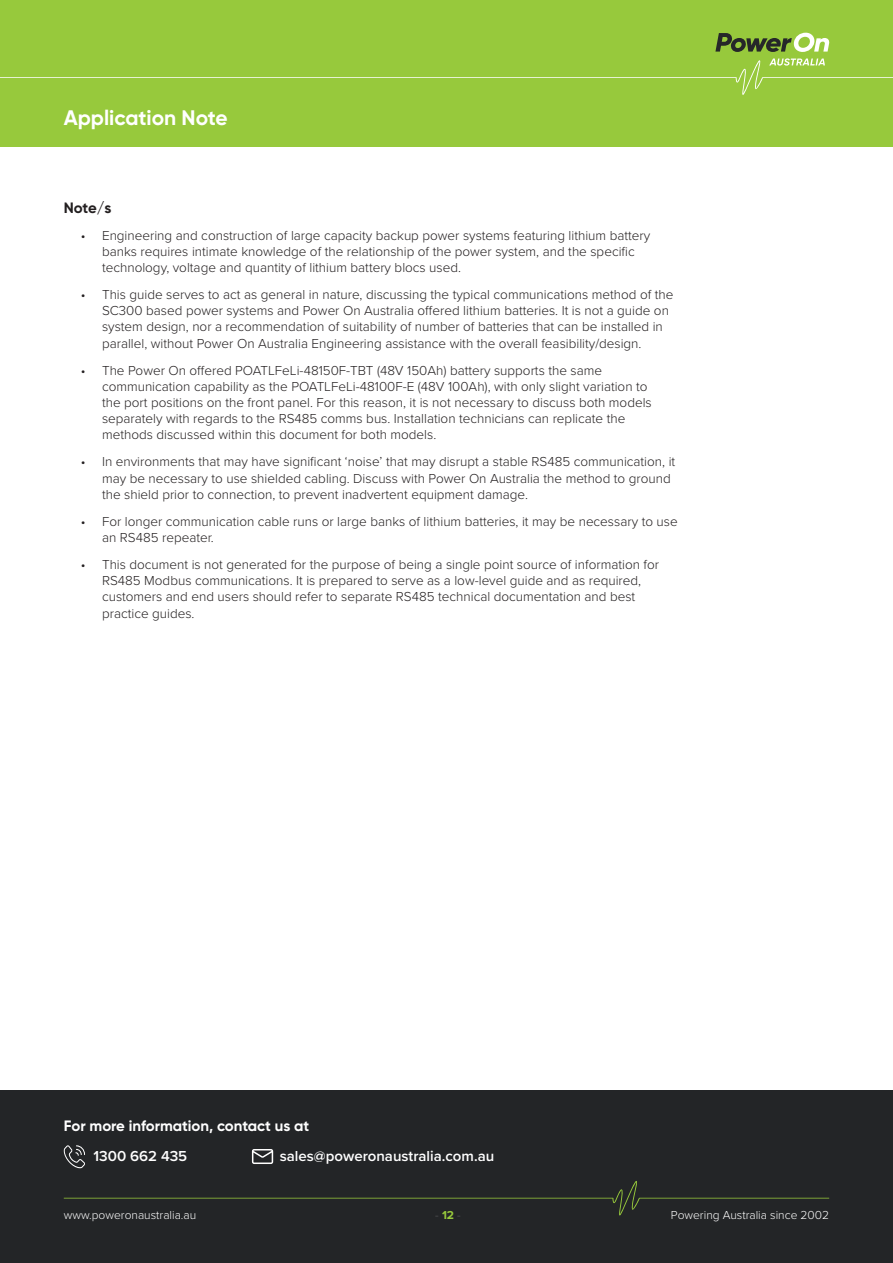
<style>
.page{position:relative;width:893px;height:1263px;background:#fff}
.page>*{position:absolute;margin:0;border:0;box-sizing:border-box;transform-origin:0 0}
.t1{font:700 21px "Gilroy";color:#fff}
.t2{font:600 15px "Proxima Nova";color:#fff}
.t3{font:700 15px "Gilroy";color:#fff}
.t4{font:700 15px "Gilroy";color:#231f20}
.t5{font:300 13.5px/16.2px "Proxima Nova";color:#231f20}
.t6{font:300 12px "Proxima Nova";color:#fff}
.t7{font:300 12px "Proxima Nova";color:#59595c}
.s1{font-weight:700;color:#97c93c}
</style>
<div class="page">
<div style="left:0;top:0;width:893px;height:147px;background:#97c93c"></div>
<svg style="left:715px;top:33px;width:115px;height:19px"></svg>
<svg style="left:0;top:58px;width:893px;height:37px"></svg>
<div style="left:0;top:1090px;width:893px;height:173px;background:#232527"></div>
<svg style="left:252px;top:1149px;width:21px;height:15px"></svg>
<svg style="left:64px;top:1145px;width:21px;height:23px"></svg>
<svg style="left:64px;top:1181px;width:765px;height:34px"></svg>
<h1 class="t1" style="left:64px;top:105px;width:165px">Application Note</h1>
<p class="t4" style="left:64px;top:198px;width:49px">Note/s</p>
<p class="t5" style="left:102px;top:226px;width:550px;text-indent:-21px">• Engineering and construction of large capacity backup power systems featuring lithium battery banks requires intimate knowledge of the relationship of the power system, and the specific technology, voltage and quantity of lithium battery blocs used.</p>
<p class="t5" style="left:102px;top:286px;width:573px;text-indent:-21px">• This guide serves to act as general in nature, discussing the typical communications method of the SC300 based power systems and Power On Australia offered lithium batteries. It is not a guide on system design, nor a recommendation of suitability of number of batteries that can be installed in parallel, without Power On Australia Engineering assistance with the overall feasibility/design.</p>
<p class="t5" style="left:102px;top:361px;width:551px;text-indent:-21px">• The Power On offered POATLFeLi-48150F-TBT (48V 150Ah) battery supports the same communication capability as the POATLFeLi-48100F-E (48V 100Ah), with only slight variation to the port positions on the front panel. For this reason, it is not necessary to discuss both models separately with regards to the RS485 comms bus. Installation technicians can replicate the methods discussed within this document for both models.</p>
<p class="t5" style="left:102px;top:453px;width:575px;text-indent:-21px">• In environments that may have significant ‘noise’ that may disrupt a stable RS485 communication, it may be necessary to use shielded cabling. Discuss with Power On Australia the method to ground the shield prior to connection, to prevent inadvertent equipment damage.</p>
<p class="t5" style="left:102px;top:512px;width:577px;text-indent:-21px">• For longer communication cable runs or large banks of lithium batteries, it may be necessary to use an RS485 repeater.</p>
<p class="t5" style="left:102px;top:556px;width:558px;text-indent:-21px">• This document is not generated for the purpose of being a single point source of information for RS485 Modbus communications. It is prepared to serve as a low-level guide and as required, customers and end users should refer to separate RS485 technical documentation and best practice guides.</p>
<p class="t3" style="left:64px;top:1116px;width:247px">For more information, contact us at</p>
<p class="t2" style="left:94px;top:1144px;width:95px">1300 662 435</p>
<p class="t2" style="left:280px;top:1144px;width:216px">sales@poweronaustralia.com.au</p>
<p class="t6" style="left:64px;top:1206px;width:134px">www.poweronaustralia.au</p>
<p class="t7" style="left:435px;top:1206px;width:27px">- <span class="s1">12</span> -</p>
<p class="t6" style="left:671px;top:1206px;width:160px">Powering Australia since 2002</p>
</div>
